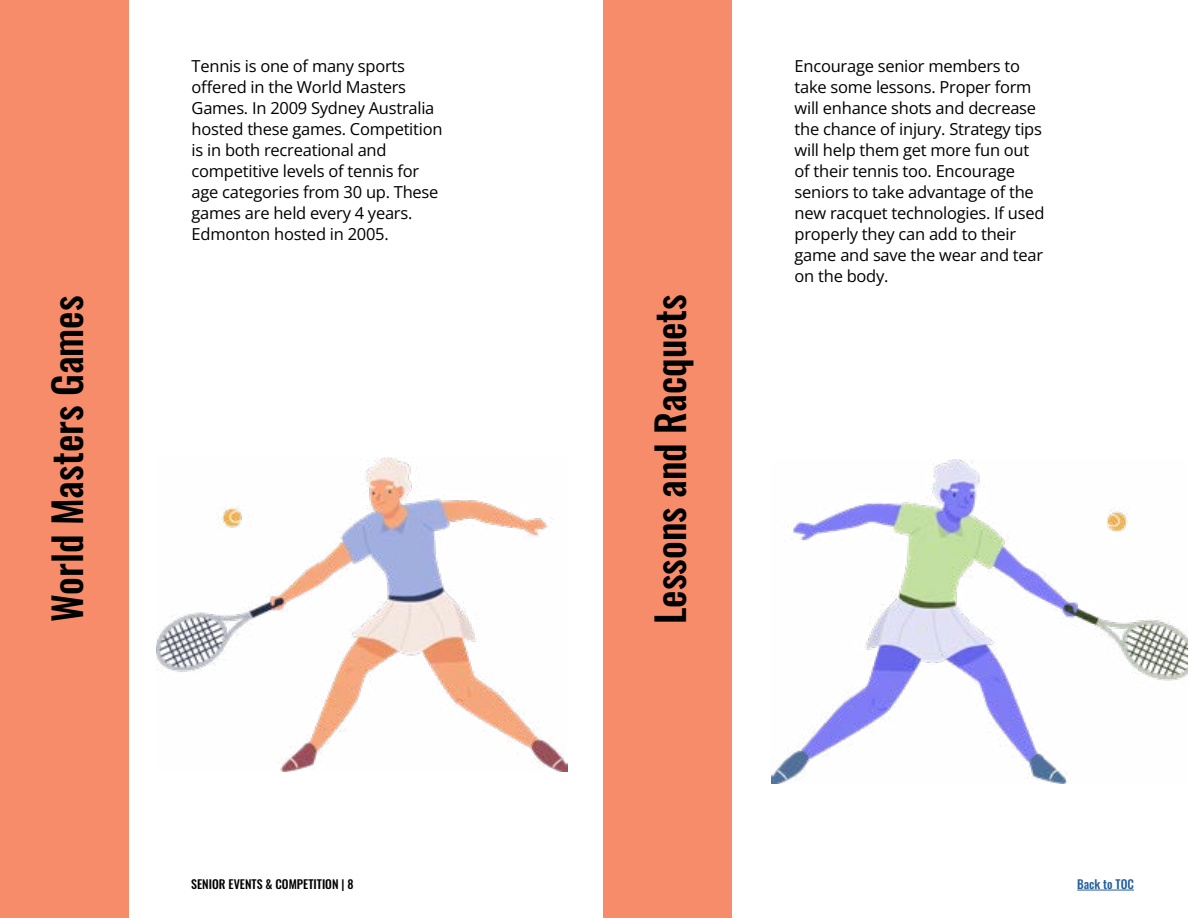
<style>
.page{position:relative;width:1188px;height:918px;background:#fff}
.page>*{position:absolute;margin:0;border:0;box-sizing:border-box;transform-origin:0 0}
.t1{font:500 39px "Oswald";color:#000}
.t2{font:16.5px/21px "Open Sans";letter-spacing:-.015em;color:#000}
.t3{font:500 12px "Oswald";color:#000}
.t4{font:500 12px "Oswald";color:#215e9e}
</style>
<div class="page">
<div style="left:0;top:0;width:129px;height:918px;background:#f68c69"></div>
<div style="left:603px;top:0;width:129px;height:918px;background:#f68c69"></div>
<img style="left:157px;top:457px;width:410px;height:315px">
<img style="left:771px;top:459px;width:417px;height:325px">
<hr style="left:1077px;top:890px;width:57px;height:1px;background:#215e9e">
<p class="t2" style="left:192px;top:55px;width:252px">Tennis is one of many sports offered in the World Masters<br>Games. In 2009 Sydney Australia hosted these games. Competition is in both recreational and competitive levels of tennis for age categories from 30 up. These games are held every 4 years.<br>Edmonton hosted in 2005.</p>
<p class="t2" style="left:795px;top:55px;width:251px">Encourage senior members to take some lessons. Proper form will enhance shots and decrease the chance of injury. Strategy tips will help them get more fun out of their tennis too. Encourage seniors to take advantage of the new racquet technologies. If used properly they can add to their game and save the wear and tear on the body.</p>
<h1 class="t1" style="left:47px;top:622px;width:328px;rotate:-90deg">World Masters Games</h1>
<h1 class="t1" style="left:650px;top:624px;width:331px;rotate:-90deg">Lessons and Racquets</h1>
<p class="t3" style="left:191px;top:878px;width:164px">SENIOR EVENTS &amp; COMPETITION | 8</p>
<p class="t4" style="left:1077px;top:878px;width:58px">Back to TOC</p>
</div>
